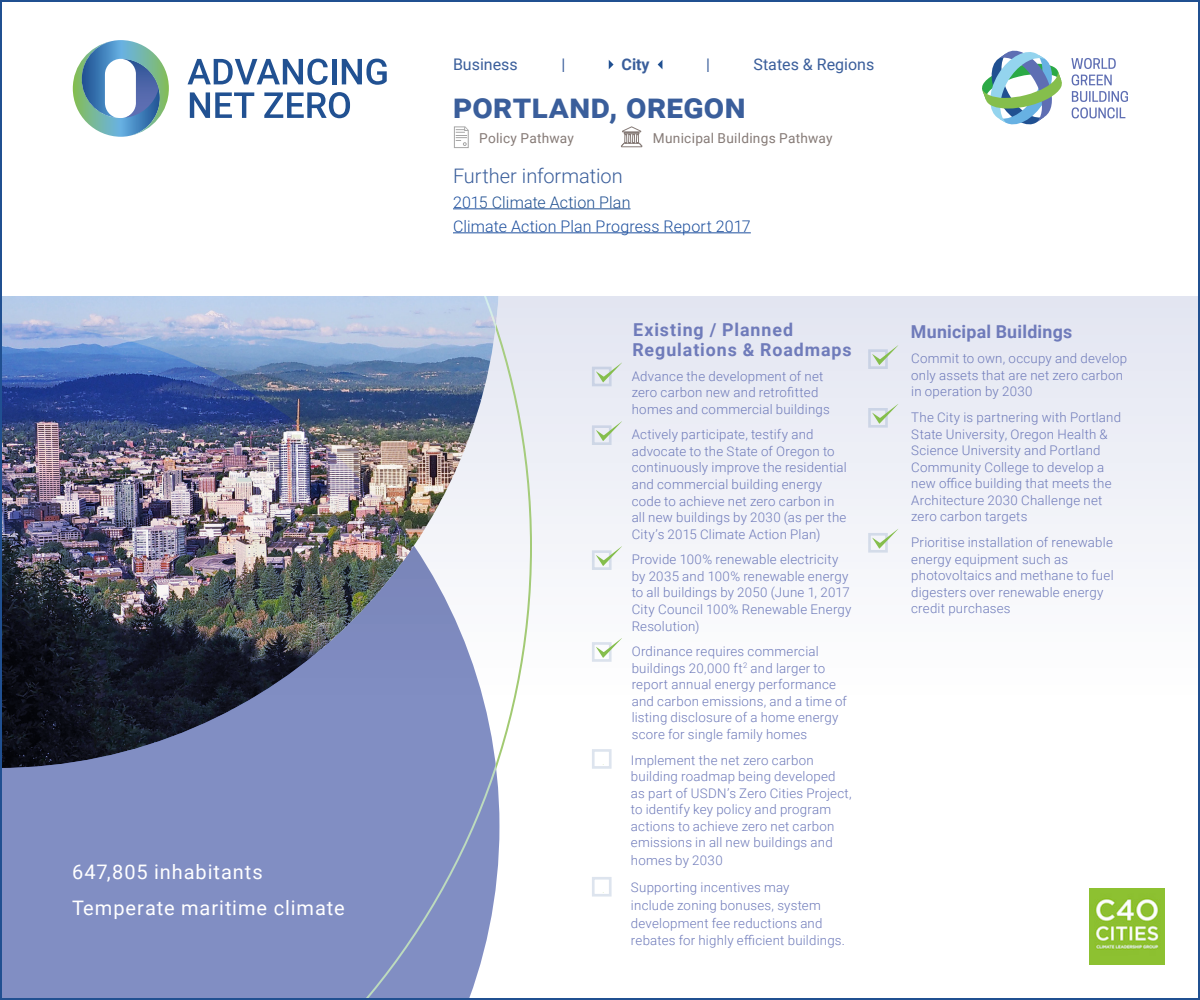
<style>
.page{position:relative;width:1200px;height:1000px;background:#fff}
.page>*{position:absolute;margin:0;border:0;box-sizing:border-box;transform-origin:0 0}
.t1{font:700 34.4px "Roboto";letter-spacing:.01em;color:#3a5e9b}
.t2{font:20px/36px "Roboto";letter-spacing:.045em;color:#fff}
.t3{font:300 20px "Roboto";color:#3a5e9b}
.t4{font:700 17.8px/20px "Roboto";letter-spacing:.05em;color:#6f7bba}
.t5{font:700 17.8px "Roboto";letter-spacing:.01em;color:#6f7bba}
.t6{font:300 16px/24px "Roboto";letter-spacing:.01em;color:#1e509e}
.t7{font:16px "Roboto";color:#3a5e9b}
.t8{font:700 16px "Roboto";color:#3a5e9b}
.t9{font:13.6px "Roboto";letter-spacing:.02em;color:#867b77}
.t10{font:300 13.2px/16.6px "Roboto";letter-spacing:.015em;color:#6f7bba}
.s1{color:#205091}
</style>
<div class="page">
<svg style="left:532px;top:296px;width:665px;height:274px;fill:#ecedf6"></svg>
<svg style="left:3px;top:296px;width:529px;height:701px;background:#96a1cc"></svg>
<img style="left:3px;top:296px;width:496px;height:472px">
<svg style="left:453px;top:208px;width:26px;height:1px"></svg>
<hr style="left:479px;top:208px;width:152px;height:1px;background:#205091">
<hr style="left:453px;top:232px;width:298px;height:1px;background:#1e509e">
<svg style="left:596px;top:363px;width:26px;height:19px"></svg>
<svg style="left:596px;top:421px;width:26px;height:20px"></svg>
<svg style="left:596px;top:546px;width:26px;height:20px"></svg>
<svg style="left:596px;top:638px;width:26px;height:20px"></svg>
<svg style="left:872px;top:345px;width:26px;height:20px"></svg>
<svg style="left:872px;top:404px;width:26px;height:20px"></svg>
<svg style="left:872px;top:529px;width:26px;height:20px"></svg>
<svg style="left:609px;top:60px;width:5px;height:9px"></svg>
<svg style="left:658px;top:60px;width:4px;height:9px"></svg>
<svg style="left:454px;top:126px;width:15px;height:22px"></svg>
<svg style="left:621px;top:126px;width:22px;height:22px"></svg>
<img style="left:1089px;top:888px;width:76px;height:76px">
<svg style="left:188px;top:59px;width:140px;height:26px"></svg>
<hr style="left:332px;top:59px;width:4px;height:25px;background:#215192">
<svg style="left:342px;top:59px;width:45px;height:26px"></svg>
<svg style="left:190px;top:92px;width:64px;height:26px"></svg>
<svg style="left:264px;top:92px;width:86px;height:26px"></svg>
<svg style="left:73px;top:40px;width:96px;height:97px"></svg>
<svg style="left:1072px;top:91px;width:56px;height:27px"></svg>
<svg style="left:1071px;top:58px;width:45px;height:27px"></svg>
<svg style="left:982px;top:50px;width:80px;height:75px"></svg>
<h2 class="t2" style="left:72px;top:853px;width:274px">647,805 inhabitants<br>Temperate maritime climate</h2>
<p class="t7" style="left:453px;top:54px;width:66px">Business</p>
<p class="t7" style="left:561px;top:54px;width:5px">|</p>
<p class="t8" style="left:622px;top:54px;width:30px">City</p>
<p class="t7" style="left:706px;top:54px;width:5px">|</p>
<p class="t7" style="left:754px;top:54px;width:122px">States &amp; Regions</p>
<h1 class="t1" style="left:453px;top:82px;width:294px">portland, oregon</h1>
<p class="t9" style="left:479px;top:128px;width:96px">Policy Pathway</p>
<p class="t9" style="left:653px;top:128px;width:181px">Municipal Buildings Pathway</p>
<h2 class="t3" style="left:453px;top:162px;width:171px">Further information</h2>
<p class="t6" style="left:453px;top:189px;width:299px">201<span class="s1">5 Climate Action Plan<br></span>Climate Action Plan Progress Report 2017</p>
<h3 class="t4" style="left:633px;top:319px;width:221px">Existing / Planned<br>Regulations &amp; Roadmaps</h3>
<p class="t10" style="left:632px;top:367px;width:200px">Advance the development of net zero carbon new and retrofitted homes and commercial buildings</p>
<p class="t10" style="left:632px;top:426px;width:217px">Actively participate, testify and advocate to the State of Oregon to continuously improve the residential and commercial building energy code to achieve net zero carbon in all new buildings by 2030 (as per the City’s 2015 Climate Action Plan)</p>
<p class="t10" style="left:632px;top:551px;width:221px">Provide 100% renewable electricity by 2035 and 100% renewable energy to all buildings by 2050 (June 1, 2017<br>City Council 100% Renewable Energy<br>Resolution)</p>
<p class="t10" style="left:632px;top:643px;width:217px">Ordinance requires commercial buildings 20,000 ft<sup>2</sup> and larger to report annual energy performance and carbon emissions, and a time of listing disclosure of a home energy score for single family homes</p>
<p class="t10" style="left:631px;top:751px;width:222px">Implement the net zero carbon building roadmap being developed as part of USDN’s Zero Cities Project, to identify key policy and program actions to achieve zero net carbon emissions in all new buildings and homes by 2030</p>
<p class="t10" style="left:631px;top:878px;width:216px;line-height:17.6px">Supporting incentives may<br>include zoning bonuses, system development fee reductions and rebates for highly efficient buildings.</p>
<h3 class="t5" style="left:911px;top:319px;width:163px">Municipal Buildings</h3>
<p class="t10" style="left:911px;top:350px;width:217px">Commit to own, occupy and develop only assets that are net zero carbon in operation by 2030</p>
<p class="t10" style="left:911px;top:408px;width:212px">The City is partnering with Portland<br>State University, Oregon Health &amp;<br>Science University and Portland<br>Community College to develop a new office building that meets the<br>Architecture 2030 Challenge net zero carbon targets</p>
<p class="t10" style="left:911px;top:533px;width:204px">Prioritise installation of renewable energy equipment such as photovoltaics and methane to fuel digesters over renewable energy credit purchases</p>
</div>
